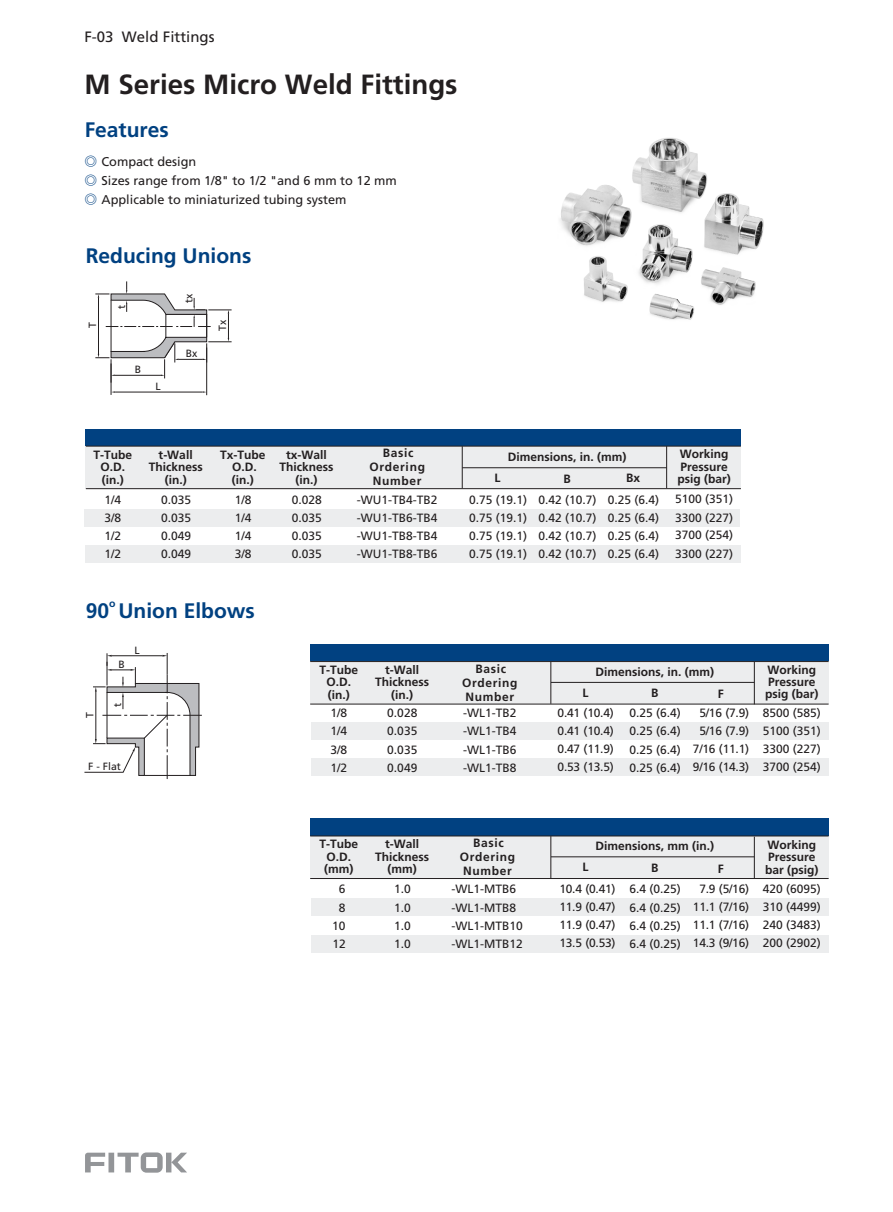
<style>
.page{position:relative;width:893px;height:1212px;background:#fff}
.page>*{position:absolute;margin:0;border:0;box-sizing:border-box;transform-origin:0 0}
.t1{font:300 27.75px "Frutiger CE";color:#231f20}
.t2{font:300 21px "Frutiger CE";color:#014181}
.t3{font:15px "Frutiger CE";color:#231f20}
.t4{font:12.75px "Frutiger CE";color:#231f20}
.t5{font:12px/18.1px "Frutiger CE";color:#231f20;text-align:justify}
.t6{font:300 12px/12.5px "Frutiger CE";color:#231f20;text-align:center}
.t7{font:300 12px/14.2px "Frutiger CE";letter-spacing:.055em;color:#231f20;text-align:center}
.t8{font:10.5px "Frutiger CE";color:#231f20}
.t9{font:300 10.5px "Frutiger CE";color:#014181}
.s1{font-family:"Hiragino Sans GB W6";color:#014181}
</style>
<div class="page">
<svg style="left:85px;top:1152px;width:102px;height:21px"></svg>
<img style="left:560px;top:138px;width:204px;height:182px">
<div style="left:311px;top:759px;width:518px;height:17px;background:#ecedee"></div>
<div style="left:86px;top:429px;width:655px;height:17px;background:#014181"></div>
<div style="left:310px;top:644px;width:519px;height:17px;background:#014181"></div>
<div style="left:310px;top:819px;width:519px;height:17px;background:#014181"></div>
<div style="left:84px;top:509px;width:655px;height:17px;background:#ecedee"></div>
<div style="left:86px;top:546px;width:655px;height:17px;background:#ecedee"></div>
<div style="left:86px;top:446px;width:655px;height:43px;background:#ecedee"></div>
<hr style="left:86px;top:488px;width:655px;height:1px;background:#231f20">
<div style="left:310px;top:661px;width:519px;height:43px;background:#ecedee"></div>
<hr style="left:310px;top:704px;width:519px;height:1px;background:#231f20">
<div style="left:311px;top:723px;width:518px;height:17px;background:#ecedee"></div>
<hr style="left:462px;top:467px;width:205px;height:1px;background:#231f20">
<hr style="left:462px;top:446px;width:1px;height:42px;background:#231f20">
<hr style="left:666px;top:446px;width:1px;height:42px;background:#231f20">
<hr style="left:551px;top:682px;width:203px;height:1px;background:#231f20">
<hr style="left:550px;top:662px;width:1px;height:42px;background:#231f20">
<hr style="left:754px;top:661px;width:1px;height:43px;background:#231f20">
<hr style="left:115px;top:392px;width:88px;height:1px;background:#231f20">
<hr style="left:206px;top:348px;width:1px;height:47px;background:#231f20">
<hr style="left:111px;top:359px;width:1px;height:36px;background:#231f20">
<svg style="left:95px;top:281px;width:137px;height:102px"></svg>
<svg style="left:84px;top:653px;width:118px;height:126px"></svg>
<hr style="left:86px;top:446px;width:655px;height:1px;background:#231f20">
<hr style="left:310px;top:661px;width:519px;height:1px;background:#231f20">
<div style="left:310px;top:836px;width:519px;height:42px;background:#ecedee"></div>
<hr style="left:310px;top:878px;width:519px;height:1px;background:#231f20">
<hr style="left:551px;top:856px;width:203px;height:1px;background:#231f20">
<hr style="left:550px;top:836px;width:1px;height:42px;background:#231f20">
<hr style="left:754px;top:837px;width:1px;height:42px;background:#231f20">
<div style="left:311px;top:935px;width:518px;height:17px;background:#ecedee"></div>
<div style="left:311px;top:899px;width:518px;height:17px;background:#ecedee"></div>
<hr style="left:310px;top:836px;width:519px;height:1px;background:#231f20">
<p class="t3" style="left:84px;top:31px;width:132px">F-03 Weld Fittings</p>
<h1 class="t1" style="left:84px;top:73px;width:375px">M Series Micro Weld Fittings</h1>
<h2 class="t2" style="left:85px;top:122px;width:86px">Features</h2>
<p class="t4" style="left:84px;top:156px;width:113px"><span class="s1">◎</span> Compact design</p>
<p class="t4" style="left:84px;top:195px;width:264px"><span class="s1">◎</span> Applicable to miniaturized tubing system</p>
<p class="t4" style="left:84px;top:176px;width:314px"><span class="s1">◎</span> Sizes range from 1/8" to 1/2 "and 6 mm to 12 mm</p>
<h2 class="t2" style="left:86px;top:247px;width:167px">Reducing Unions</h2>
<p class="t8" style="left:88px;top:328px;width:7px;rotate:-90deg">T</p>
<p class="t8" style="left:117px;top:309px;width:6px;rotate:-90deg">t</p>
<p class="t8" style="left:135px;top:365px;width:8px">B</p>
<p class="t8" style="left:155px;top:382px;width:7px">L</p>
<p class="t8" style="left:185px;top:303px;width:11px;rotate:-90deg">tx</p>
<p class="t8" style="left:186px;top:349px;width:13px">Bx</p>
<p class="t8" style="left:218px;top:331px;width:13px;rotate:-90deg">Tx</p>
<p class="t6" style="left:279px;top:449px;width:55px">tx-Wall<br>Thickness (in.)</p>
<p class="t7" style="left:370px;top:446px;width:57px">Basic<br>Ordering<br>Number</p>
<p class="t6" style="left:94px;top:449px;width:40px">T-Tube<br>O.D. (in.)</p>
<p class="t6" style="left:677px;top:449px;width:55px;text-align:left">Working<br>Pressure psig (bar)</p>
<p class="t6" style="left:149px;top:449px;width:55px">t-Wall<br>Thickness (in.)</p>
<p class="t6" style="left:220px;top:449px;width:47px">Tx-Tube<br>O.D. (in.)</p>
<p class="t6" style="left:508px;top:451px;width:120px">Dimensions, in. (mm)</p>
<p class="t6" style="left:495px;top:473px;width:7px">L</p>
<p class="t6" style="left:563px;top:473px;width:9px">B</p>
<p class="t6" style="left:626px;top:473px;width:16px">Bx</p>
<p class="t5" style="left:105px;top:491px;width:18px">1/4<br>3/8<br>1/2<br>1/2</p>
<p class="t5" style="left:161px;top:491px;width:32px">0.035<br>0.035<br>0.049<br>0.049</p>
<p class="t5" style="left:235px;top:491px;width:18px">1/8<br>1/4<br>1/4<br>3/8</p>
<p class="t5" style="left:292px;top:491px;width:32px">0.028<br>0.035<br>0.035<br>0.035</p>
<p class="t5" style="left:357px;top:491px;width:82px">-WU1-TB4-TB2 -WU1-TB6-TB4 -WU1-TB8-TB4 -WU1-TB8-TB6</p>
<p class="t5" style="left:469px;top:491px;width:60px">0.75 (19.1)<br>0.75 (19.1)<br>0.75 (19.1)<br>0.75 (19.1)</p>
<p class="t5" style="left:538px;top:491px;width:60px">0.42 (10.7)<br>0.42 (10.7)<br>0.42 (10.7)<br>0.42 (10.7)</p>
<p class="t5" style="left:675px;top:491px;width:60px">5100 (351)<br>3300 (227)<br>3700 (254)<br>3300 (227)</p>
<p class="t5" style="left:608px;top:491px;width:53px">0.25 (6.4)<br>0.25 (6.4)<br>0.25 (6.4)<br>0.25 (6.4)</p>
<p class="t9" style="left:109px;top:599px;width:8px">o</p>
<h2 class="t2" style="left:86px;top:602px;width:171px">90 Union Elbows</h2>
<p class="t8" style="left:135px;top:646px;width:7px">L</p>
<p class="t8" style="left:119px;top:660px;width:8px">B</p>
<p class="t8" style="left:86px;top:718px;width:7px;rotate:-90deg">T</p>
<p class="t8" style="left:113px;top:707px;width:6px;rotate:-90deg">t</p>
<p class="t8" style="left:88px;top:762px;width:34px">F - Flat</p>
<p class="t7" style="left:462px;top:662px;width:57px">Basic<br>Ordering<br>Number</p>
<p class="t6" style="left:319px;top:664px;width:40px">T-Tube<br>O.D. (in.)</p>
<p class="t6" style="left:765px;top:664px;width:55px;text-align:left">Working<br>Pressure psig (bar)</p>
<p class="t5" style="left:330px;top:705px;width:18px">1/8<br>1/4<br>3/8<br>1/2</p>
<p class="t5" style="left:387px;top:705px;width:32px">0.028<br>0.035<br>0.035<br>0.049</p>
<p class="t5" style="left:463px;top:705px;width:55px">-WL1-TB2 -WL1-TB4 -WL1-TB6 -WL1-TB8</p>
<p class="t5" style="left:629px;top:705px;width:53px">0.25 (6.4)<br>0.25 (6.4)<br>0.25 (6.4)<br>0.25 (6.4)</p>
<p class="t5" style="left:763px;top:704px;width:60px">8500 (585)<br>5100 (351)<br>3300 (227)<br>3700 (254)</p>
<p class="t6" style="left:375px;top:664px;width:55px">t-Wall<br>Thickness (in.)</p>
<p class="t6" style="left:596px;top:666px;width:120px">Dimensions, in. (mm)</p>
<p class="t6" style="left:582px;top:687px;width:7px">L</p>
<p class="t6" style="left:651px;top:688px;width:9px">B</p>
<p class="t6" style="left:718px;top:689px;width:7px">F</p>
<p class="t5" style="left:558px;top:704px;width:58px">0.41 (10.4)<br>0.41 (10.4)<br>0.47 (11.9)<br>0.53 (13.5)</p>
<p class="t5" style="left:699px;top:704px;width:51px">5/16 7.9)</p>
<p class="t5" style="left:725px;top:704px;width:5px">(</p>
<p class="t5" style="left:699px;top:723px;width:51px">5/16 (7.9)</p>
<p class="t5" style="left:693px;top:741px;width:58px">7/16 11.1)</p>
<p class="t5" style="left:693px;top:741px;width:58px;text-align:center">(<br>9/16 14.3)</p>
<p class="t5" style="left:719px;top:759px;width:5px">(</p>
<p class="t7" style="left:460px;top:836px;width:57px">Basic<br>Ordering<br>Number</p>
<p class="t6" style="left:319px;top:839px;width:40px">T-Tube<br>O.D. (mm)</p>
<p class="t6" style="left:767px;top:839px;width:50px;text-align:left">Working<br>Pressure</p>
<p class="t6" style="left:375px;top:839px;width:55px">t-Wall<br>Thickness (mm)</p>
<p class="t6" style="left:596px;top:841px;width:120px">Dimensions, mm (in.)</p>
<p class="t6" style="left:582px;top:862px;width:7px">L</p>
<p class="t6" style="left:651px;top:862px;width:9px">B</p>
<p class="t6" style="left:718px;top:863px;width:7px">F</p>
<p class="t6" style="left:765px;top:864px;width:55px">bar (psig)</p>
<p class="t5" style="left:451px;top:881px;width:73px;text-align:left">-WL1-MTB6 -WL1-MTB8 -WL1-MTB10 -WL1-MTB12</p>
<p class="t5" style="left:763px;top:881px;width:60px">420 (6095)<br>310 (4499)<br>240 (3483)<br>200 (2902)</p>
<p class="t5" style="left:559px;top:881px;width:58px">10.4 0.41)</p>
<p class="t5" style="left:559px;top:881px;width:58px;text-align:center">(<br>11.9 0.47)</p>
<p class="t5" style="left:693px;top:881px;width:58px;text-align:center">(<br>11.1 7/16)</p>
<p class="t5" style="left:699px;top:881px;width:51px">7.9 5/16)</p>
<p class="t5" style="left:332px;top:881px;width:15px;text-align:center">6<br>8<br>10<br>12</p>
<p class="t5" style="left:394px;top:881px;width:18px">1.0<br>1.0<br>1.0<br>1.0</p>
<p class="t5" style="left:629px;top:881px;width:53px">6.4 (0.25)<br>6.4 (0.25)<br>6.4 (0.25)<br>6.4 (0.25)</p>
<p class="t5" style="left:559px;top:899px;width:58px;text-align:center">(<br>11.9 0.47)</p>
<p class="t5" style="left:693px;top:899px;width:58px;text-align:center">(<br>11.1 7/16)</p>
<p class="t5" style="left:559px;top:917px;width:58px;text-align:center">(<br>13.5 0.53)</p>
<p class="t5" style="left:693px;top:917px;width:58px;text-align:center">(<br>14.3 9/16)</p>
<p class="t5" style="left:585px;top:935px;width:5px">(</p>
<p class="t5" style="left:719px;top:935px;width:5px">(</p>
</div>
